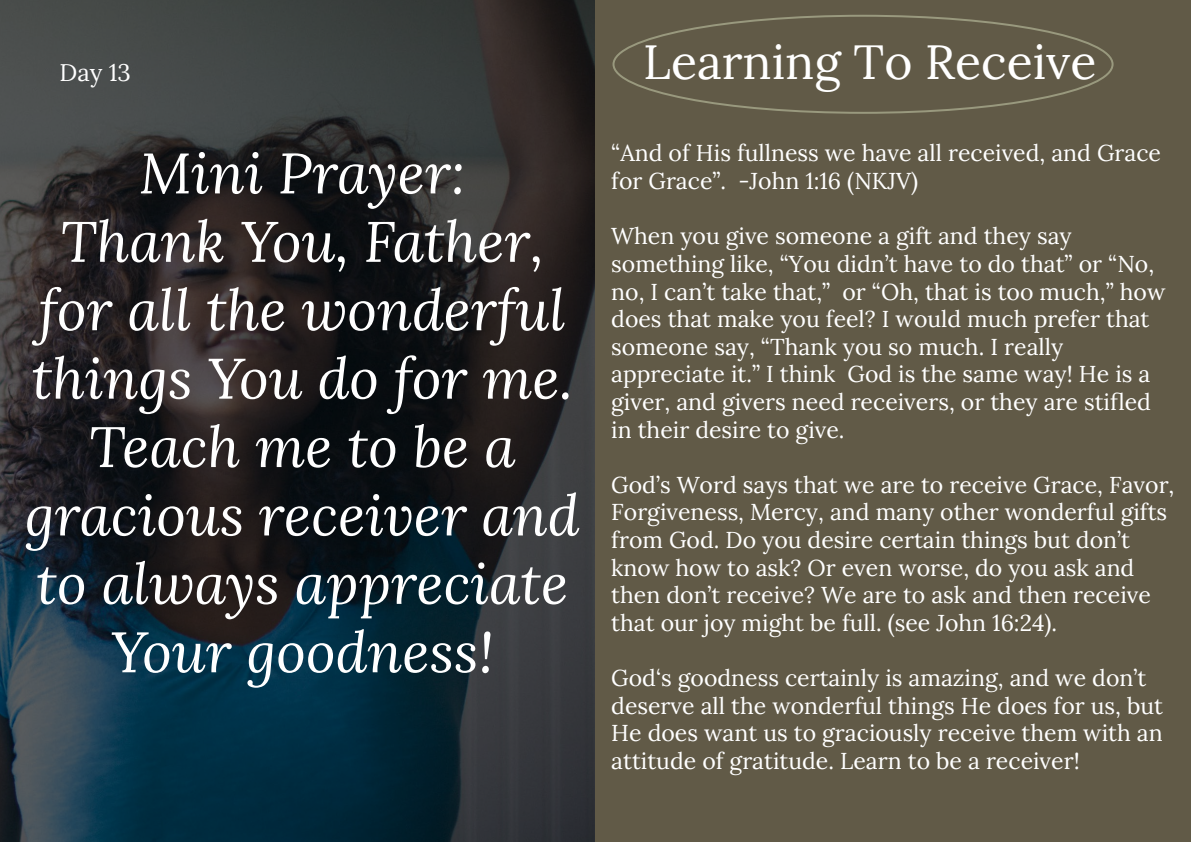
<style>
.page{position:relative;width:1191px;height:842px;background:#fff}
.page>*{position:absolute;margin:0;border:0;box-sizing:border-box;transform-origin:0 0}
.t1{font:italic 57px/68.4px "Lora";color:#fff;text-align:center}
.t2{font:48px "Lora";color:#fff}
.t3{font:24px "Lora";color:#fff}
.t4{font:23px/27.6px "Lora";color:#fff}
</style>
<div class="page">
<img style="left:0;top:0;width:595px;height:842px">
<div style="left:595px;top:0;width:596px;height:842px;background:#615a47"></div>
<p class="t3" style="left:60px;top:54px;width:73px">Day 13</p>
<p class="t1" style="left:139px;top:138px;width:327px">Mini Prayer:</p>
<p class="t1" style="left:32px;top:206px;width:543px">Thank You, Father, for all the wonderful things You do for me.<br>Teach me to be a</p>
<p class="t1" style="left:25px;top:480px;width:556px">gracious receiver and to always appreciate<br>Your goodness!</p>
<p class="t2" style="left:643px;top:25px;width:455px">Learning To Receive</p>
<p class="t4" style="left:611px;top:138px;width:551px">“And of His fullness we have all received, and Grace for Grace”. -John 1:16 (NKJV)</p>
<p class="t4" style="left:611px;top:221px;width:462px">When you give someone a gift and they say</p>
<p class="t4" style="left:611px;top:248px;width:556px">something like, “You didn’t have to do that” or “No, no, I can’t take that,” or “Oh, that is too much,” how does that make you feel? I would much prefer that someone say, “Thank you so much. I really</p>
<p class="t4" style="left:611px;top:359px;width:541px;text-align:justify">appreciate it.” I think God is the same way! He is a giver, and givers need receivers, or they are stifled in their desire to give.</p>
<p class="t4" style="left:611px;top:469px;width:564px">God’s Word says that we are to receive Grace, Favor, Forgiveness, Mercy, and many other wonderful gifts from God. Do you desire certain things but don’t know how to ask? Or even worse, do you ask and then don’t receive? We are to ask and then receive that our joy might be full. (see John 16:24).</p>
<p class="t4" style="left:611px;top:662px;width:553px">God‘s goodness certainly is amazing, and we don’t deserve all the wonderful things He does for us, but He does want us to graciously receive them with an attitude of gratitude. Learn to be a receiver!</p>
</div>
